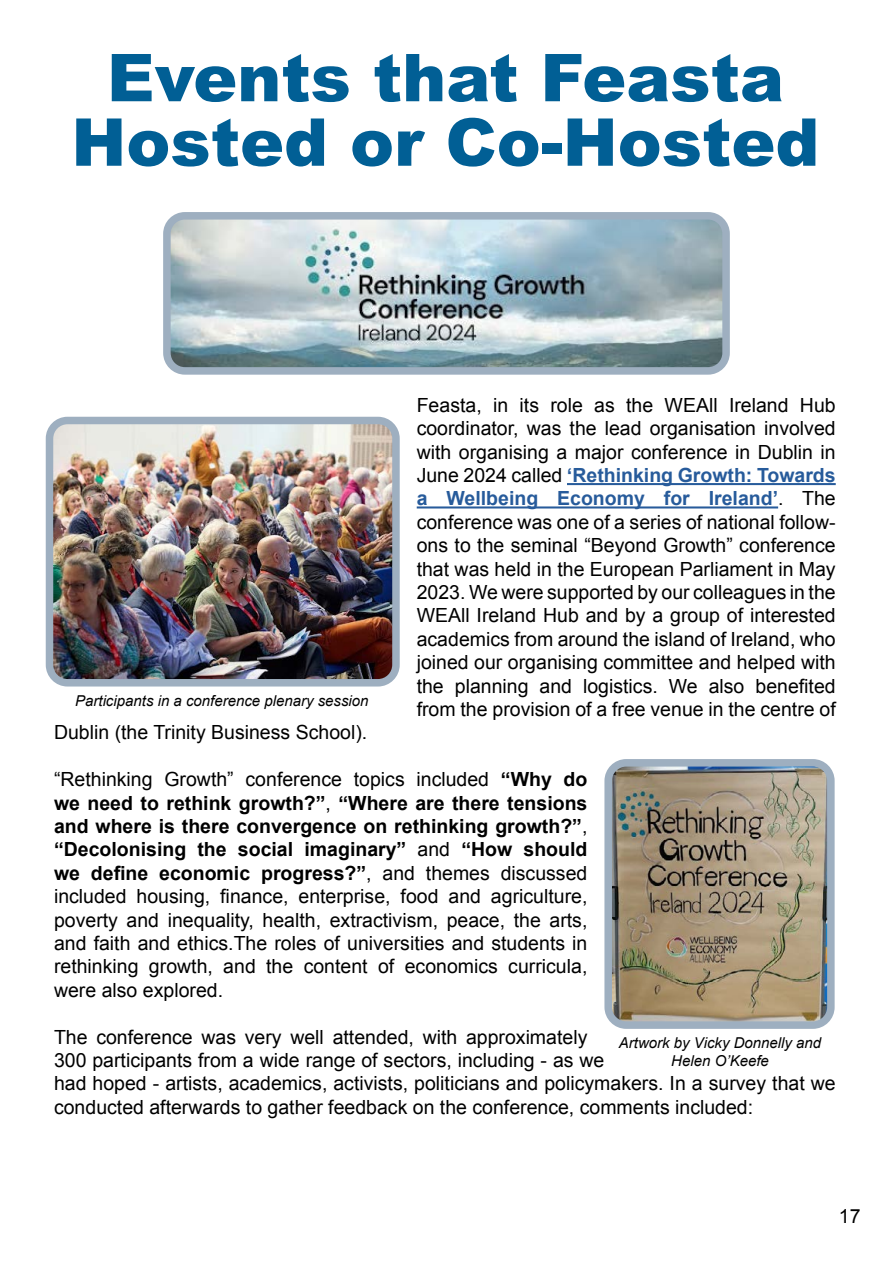
<style>
.page{position:relative;width:893px;height:1263px;background:#fff}
.page>*{position:absolute;margin:0;border:0;box-sizing:border-box;transform-origin:0 0}
.t1{font:900 66px/64.5px "Arial";color:#015f95;text-align:center}
.t2{font:19.5px/23.4px "Arial";color:#000;text-align:justify}
.t3{font:italic 15px/18px "Arial";color:#000;text-align:center}
.s1{font-weight:700;color:#275b9b}
.s2{font-weight:700}
</style>
<div class="page">
<hr style="left:567px;top:483px;width:269px;height:2px;background:#275b9b">
<hr style="left:417px;top:506px;width:361px;height:2px;background:#275b9b">
<img style="left:55px;top:426px;width:336px;height:251px">
<div style="left:46px;top:417px;width:354px;height:269px;border:8px solid #9eafc0;border-radius:18px"></div>
<img style="left:613px;top:768px;width:213px;height:252px">
<div style="left:604px;top:759px;width:231px;height:270px;border:8px solid #9eafc0;border-radius:18px"></div>
<img style="left:172px;top:221px;width:549px;height:145px">
<div style="left:163px;top:212px;width:567px;height:163px;border:8px solid #9eafc0;border-radius:18px"></div>
<h1 class="t1" style="left:71px;top:43px;width:749px">Events that Feasta<br>Hosted or Co-Hosted</h1>
<p class="t3" style="left:75px;top:692px;width:295px">Participants in a conference plenary session</p>
<p class="t2" style="left:417px;top:393px;width:421px">Feasta, in its role as the WEAll Ireland Hub coordinator, was the lead organisation involved with organising a major conference in Dublin in June 2024 called <span class="s1">‘Rethinking Growth: Towards a Wellbeing Economy for Ireland’</span>. The conference was one of a series of national follow&shy;ons to the seminal “Beyond Growth” conference that was held in the European Parliament in May 2023. We were supported by our colleagues in the WEAll Ireland Hub and by a group of interested academics from around the island of Ireland, who joined our organising committee and helped with the planning and logistics. We also benefited from the provision of a free venue in the centre of</p>
<p class="t2" style="left:54px;top:721px;width:315px">Dublin (the Trinity Business School).</p>
<p class="t2" style="left:54px;top:768px;width:535px">“Rethinking Growth” conference topics included <span class="s2">“Why do we need to rethink growth?”</span>, <span class="s2">“Where are there tensions and where is there convergence on rethinking growth?”</span>, <span class="s2">“Decolonising the social imaginary”</span> and <span class="s2">“How should we define economic progress?”</span>, and themes discussed included housing, finance, enterprise, food and agriculture, poverty and inequality, health, extractivism, peace, the arts, and faith and ethics.The roles of universities and students in rethinking growth, and the content of economics curricula, were also explored.</p>
<p class="t2" style="left:54px;top:1025px;width:783px;text-align:left">The conference was very well attended, with approximately<br>300 participants from a wide range of sectors, including - as we<br>had hoped - artists, academics, activists, politicians and policymakers. In a survey that we conducted afterwards to gather feedback on the conference, comments included:</p>
<p class="t3" style="left:619px;top:1034px;width:204px">Artwork by Vicky Donnelly and<br>Helen O’Keefe</p>
<p class="t2" style="left:839px;top:1205px;width:23px">17</p>
</div>
